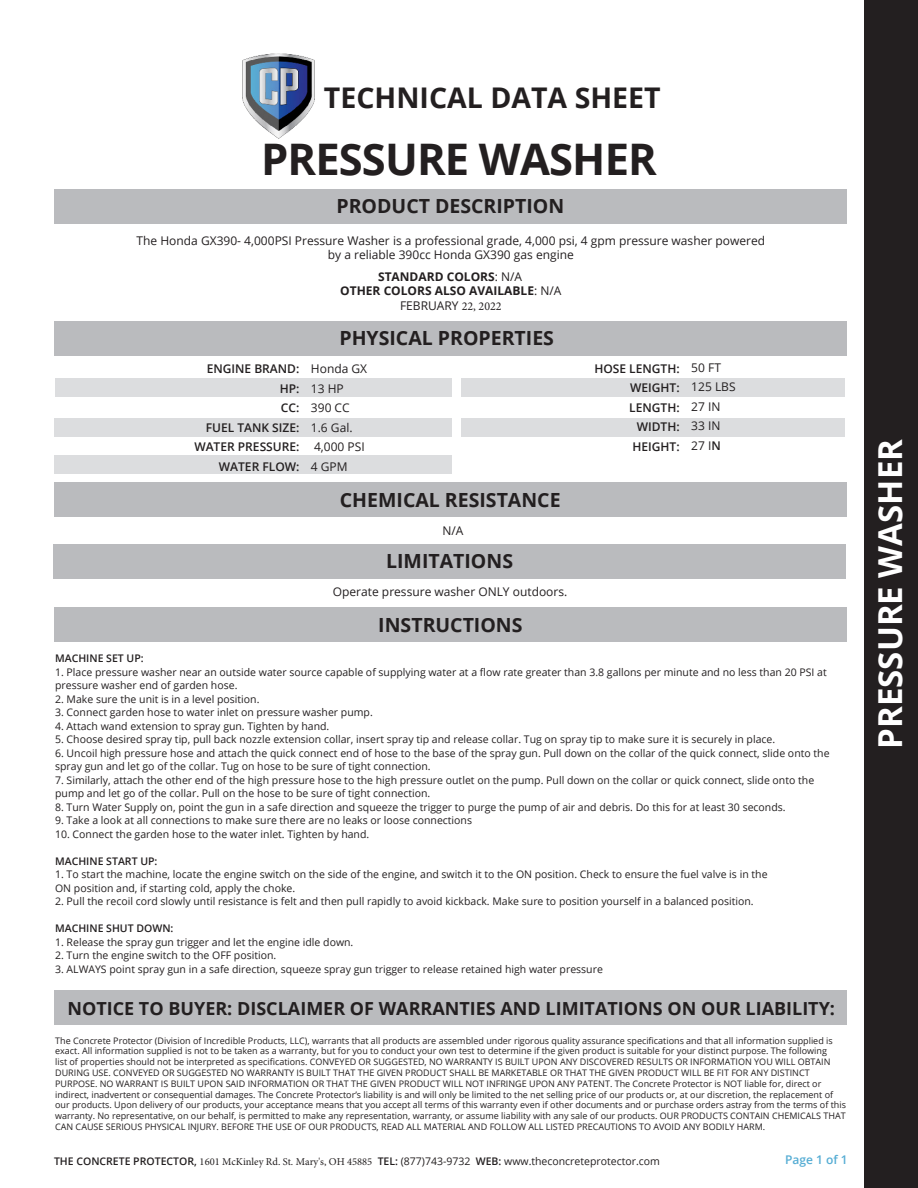
<style>
.page{position:relative;width:918px;height:1188px;background:#fff}
.page>*{position:absolute;margin:0;border:0;box-sizing:border-box;transform-origin:0 0}
.t1{font:700 43.5px "Open Sans";letter-spacing:-.02em;color:#231f20}
.t2{font:700 33px "Open Sans";color:#fff}
.t3{font:700 28.5px "Open Sans";color:#231f20}
.t4{font:700 19.5px "Open Sans";color:#231f20}
.t5{font:700 18px "Open Sans";color:#231f20}
.t6{font:12px/14.4px "Open Sans";color:#231f20;text-align:center}
.t7{font:600 12px "Open Sans";color:#231f20}
.t8{font:700 12px/14.4px "Open Sans";color:#231f20;text-align:center}
.t9{font:600 12px "Open Sans";color:#56add4}
.t10{font:10.5px/13.5px "Open Sans";color:#231f20}
.t11{font:600 10.5px "Open Sans";color:#231f20}
.t12{font:9px/10.8px "Open Sans";color:#231f20}
.s1{font-weight:400}
.s2{font-family:"Minion Pro";font-weight:400}
.s3{font-weight:600}
.s4{font-family:"Minion Pro"}
</style>
<div class="page">
<div style="left:54px;top:455px;width:398px;height:18px;background:#dcdddf"></div>
<div style="left:865px;top:0;width:53px;height:1188px;background:#231f20"></div>
<div style="left:55px;top:189px;width:792px;height:35px;background:#babbbe"></div>
<div style="left:55px;top:379px;width:397px;height:18px;background:#dcdddf"></div>
<div style="left:54px;top:418px;width:398px;height:18px;background:#dcdddf"></div>
<div style="left:55px;top:483px;width:792px;height:34px;background:#babbbe"></div>
<div style="left:461px;top:379px;width:384px;height:18px;background:#dcdddf"></div>
<div style="left:461px;top:419px;width:384px;height:18px;background:#dcdddf"></div>
<img style="left:243px;top:53px;width:71px;height:85px">
<div style="left:54px;top:544px;width:792px;height:34px;background:#babbbe"></div>
<div style="left:55px;top:608px;width:792px;height:34px;background:#babbbe"></div>
<div style="left:54px;top:990px;width:792px;height:34px;background:#babbbe"></div>
<div style="left:54px;top:321px;width:792px;height:34px;background:#babbbe"></div>
<p class="t3" style="left:324px;top:77px;width:338px">TECHNICAL DATA SHEET</p>
<p class="t1" style="left:261px;top:129px;width:397px">PRESSURE WASHER</p>
<p class="t4" style="left:337px;top:193px;width:229px">PRODUCT DESCRIPTION</p>
<p class="t6" style="left:137px;top:233px;width:630px">The Honda GX390- 4,000PSI Pressure Washer is a professional grade, 4,000 psi, 4 gpm pressure washer powered by a reliable 390cc Honda GX390 gas engine</p>
<p class="t8" style="left:340px;top:269px;width:223px">STANDARD COLORS<span class="s1">: N/A<br></span>OTHER COLORS ALSO AVAILABLE<span class="s1">: N/A<br>FEBRUARY</span> <span class="s2">22, 2022</span></p>
<p class="t7" style="left:207px;top:360px;width:94px">ENGINE BRAND:</p>
<p class="t7" style="left:280px;top:380px;width:21px">HP:</p>
<p class="t7" style="left:281px;top:399px;width:20px">CC:</p>
<p class="t7" style="left:206px;top:419px;width:95px">FUEL TANK SIZE:</p>
<p class="t7" style="left:194px;top:438px;width:107px">WATER PRESSURE:</p>
<p class="t7" style="left:219px;top:458px;width:82px">WATER FLOW:</p>
<p class="t4" style="left:339px;top:324px;width:216px">PHYSICAL PROPERTIES</p>
<p class="t6" style="left:311px;top:361px;width:58px">Honda GX</p>
<p class="t6" style="left:311px;top:381px;width:34px">13 HP</p>
<p class="t6" style="left:311px;top:400px;width:40px">390 CC</p>
<p class="t6" style="left:311px;top:420px;width:43px">1.6 Gal.</p>
<p class="t6" style="left:314px;top:439px;width:52px">4,000 PSI</p>
<p class="t6" style="left:311px;top:459px;width:38px">4 GPM</p>
<p class="t4" style="left:340px;top:486px;width:222px">CHEMICAL RESISTANCE</p>
<p class="t6" style="left:442px;top:523px;width:23px">N/A</p>
<p class="t4" style="left:386px;top:547px;width:128px">LIMITATIONS</p>
<p class="t6" style="left:333px;top:584px;width:236px">Operate pressure washer ONLY outdoors.</p>
<p class="t4" style="left:378px;top:611px;width:146px">INSTRUCTIONS</p>
<p class="t7" style="left:594px;top:360px;width:87px">HOSE LENGTH:</p>
<p class="t7" style="left:630px;top:379px;width:51px">WEIGHT:</p>
<p class="t7" style="left:629px;top:399px;width:52px">LENGTH:</p>
<p class="t7" style="left:637px;top:418px;width:44px">WIDTH:</p>
<p class="t7" style="left:633px;top:438px;width:49px">HEIGHT:</p>
<p class="t6" style="left:691px;top:360px;width:31px">50 FT</p>
<p class="t6" style="left:691px;top:379px;width:46px">125 LBS</p>
<p class="t6" style="left:691px;top:399px;width:31px">27 IN</p>
<p class="t6" style="left:691px;top:418px;width:31px">33 IN</p>
<p class="t6" style="left:691px;top:438px;width:31px">27 I<span class="s3">N</span></p>
<p class="t11" style="left:55px;top:651px;width:90px">MACHINE SET UP:</p>
<p class="t10" style="left:55px;top:665px;width:773px">1. Place pressure washer near an outside water source capable of supplying water at a flow rate greater than 3.8 gallons per minute and no less than 20 PSI at pressure washer end of garden hose.</p>
<p class="t10" style="left:55px;top:692px;width:206px">2. Make sure the unit is in a level position.</p>
<p class="t10" style="left:55px;top:705px;width:319px">3. Connect garden hose to water inlet on pressure washer pump.</p>
<p class="t10" style="left:55px;top:719px;width:276px">4. Attach wand extension to spray gun. Tighten by hand.</p>
<p class="t10" style="left:55px;top:732px;width:722px">5. Choose desired spray tip, pull back nozzle extension collar, insert spray tip and release collar. Tug on spray tip to make sure it is securely in place.</p>
<p class="t10" style="left:55px;top:746px;width:776px">6. Uncoil high pressure hose and attach the quick connect end of hose to the base of the spray gun. Pull down on the collar of the quick connect, slide onto the spray gun and let go of the collar. Tug on hose to be sure of tight connection.</p>
<p class="t10" style="left:55px;top:773px;width:761px">7. Similarly, attach the other end of the high pressure hose to the high pressure outlet on the pump. Pull down on the collar or quick connect, slide onto the</p>
<p class="t10" style="left:55px;top:787px;width:377px">pump and let go of the collar. Pull on the hose to be sure of tight connection.</p>
<p class="t10" style="left:55px;top:800px;width:732px">8. Turn Water Supply on, point the gun in a safe direction and squeeze the trigger to purge the pump of air and debris. Do this for at least 30 seconds.</p>
<p class="t10" style="left:55px;top:814px;width:418px">9. Take a look at all connections to make sure there are no leaks or loose connections</p>
<p class="t10" style="left:55px;top:827px;width:316px">10. Connect the garden hose to the water inlet. Tighten by hand.</p>
<p class="t11" style="left:55px;top:854px;width:104px">MACHINE START UP:</p>
<p class="t10" style="left:55px;top:868px;width:714px">1. To start the machine, locate the engine switch on the side of the engine, and switch it to the ON position. Check to ensure the fuel valve is in the</p>
<p class="t10" style="left:55px;top:881px;width:242px">ON position and, if starting cold, apply the choke.</p>
<p class="t10" style="left:55px;top:895px;width:700px">2. Pull the recoil cord slowly until resistance is felt and then pull rapidly to avoid kickback. Make sure to position yourself in a balanced position.</p>
<p class="t11" style="left:55px;top:921px;width:120px">MACHINE SHUT DOWN:</p>
<p class="t10" style="left:55px;top:935px;width:300px">1. Release the spray gun trigger and let the engine idle down.</p>
<p class="t10" style="left:55px;top:949px;width:223px">2. Turn the engine switch to the OFF position.</p>
<p class="t10" style="left:55px;top:962px;width:549px">3. ALWAYS point spray gun in a safe direction, squeeze spray gun trigger to release retained high water pressure</p>
<p class="t5" style="left:67px;top:995px;width:769px">NOTICE TO BUYER: DISCLAIMER OF WARRANTIES AND LIMITATIONS ON OUR LIABILITY:</p>
<p class="t12" style="left:55px;top:1035px;width:792px">The Concrete Protector (Division of Incredible Products, LLC), warrants that all products are assembled under rigorous quality assurance specifications and that all information supplied is exact. All information supplied is not to be taken as a warranty, but for you to conduct your own test to determine if the given product is suitable for your distinct purpose. The following<br>list of properties should not be interpreted as specifications. CONVEYED OR SUGGESTED, NO WARRANTY IS BUILT UPON ANY DISCOVERED RESULTS OR INFORMATION YOU WILL OBTAIN DURING USE. CONVEYED OR SUGGESTED NO WARRANTY IS BUILT THAT THE GIVEN PRODUCT SHALL BE MARKETABLE OR THAT THE GIVEN PRODUCT WILL BE FIT FOR ANY DISTINCT PURPOSE. NO WARRANT IS BUILT UPON SAID INFORMATION OR THAT THE GIVEN PRODUCT WILL NOT INFRINGE UPON ANY PATENT. The Concrete Protector is NOT liable for, direct or indirect, inadvertent or consequential damages. The Concrete Protector’s liability is and will only be limited to the net selling price of our products or, at our discretion, the replacement of our products. Upon delivery of our products, your acceptance means that you accept all terms of this warranty even if other documents and or purchase orders astray from the terms of this warranty. No representative, on our behalf, is permitted to make any representation, warranty, or assume liability with any sale of our products. OUR PRODUCTS CONTAIN CHEMICALS THAT CAN CAUSE SERIOUS PHYSICAL INJURY. BEFORE THE USE OF OUR PRODUCTS, READ ALL MATERIAL AND FOLLOW ALL LISTED PRECAUTIONS TO AVOID ANY BODILY HARM.</p>
<p class="t10" style="left:54px;top:1154px;width:607px"><span class="s3">THE CONCRETE PROTECTOR,</span> <span class="s4">1601 McKinley Rd. St. Mary's, OH 45885</span> <span class="s3">TEL:</span> (877)743-9732 <span class="s3">WEB:</span> www.theconcreteprotector.com</p>
<p class="t9" style="left:785px;top:1152px;width:64px">Page 1 of 1</p>
<p class="t2" style="left:867px;top:749px;width:311px;rotate:-90deg">PRESSURE WASHER</p>
</div>
